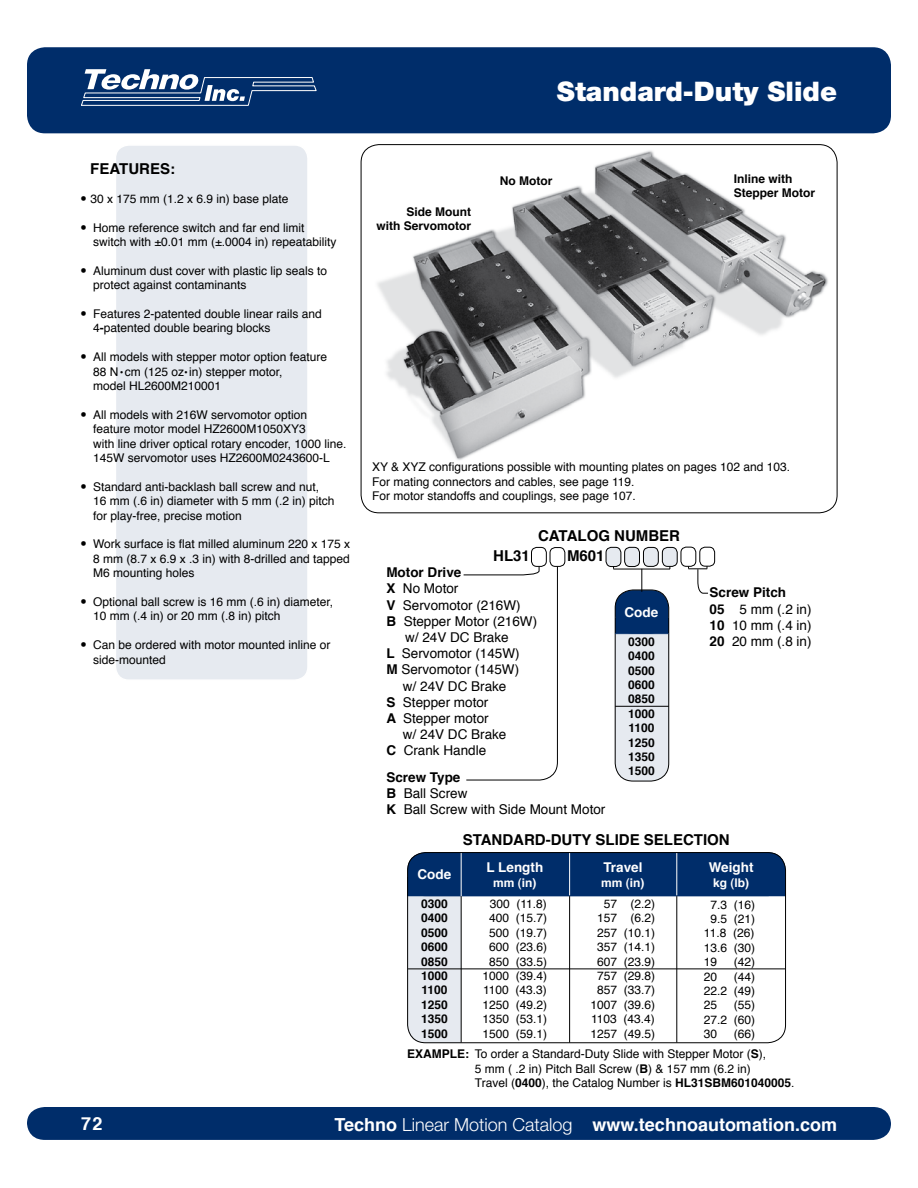
<style>
.page{position:relative;width:918px;height:1188px;background:#fff}
.page>*{position:absolute;margin:0;border:0;box-sizing:border-box;transform-origin:0 0}
.t1{font:900 27px "Helvetica Neue";color:#fff}
.t2{font:700 18px "Helvetica";color:#fff}
.t3{font:700 15px "Helvetica";color:#000}
.t4{font:13.5px/16.2px "Helvetica";color:#000}
.t5{font:700 13.5px "Helvetica";color:#fff}
.t6{font:700 13.5px "Helvetica";color:#000}
.t7{font:12px/14.4px "Helvetica";color:#000}
.t8{font:700 12px/14.4px "Helvetica";color:#000;text-align:justify}
.t9{font:700 12px "Helvetica";color:#fff}
.s1{font-size:21px}
.s2{font-weight:700}
.s3{font-size:10.5px}
.s4{color:#fff}
.s5{font-family:"Helvetica Neue";font-weight:300}
</style>
<div class="page">
<div style="left:27px;top:47px;width:864px;height:86px;background:#002d6a;border-radius:18px"></div>
<svg style="left:81px;top:69px;width:236px;height:37px"></svg>
<div style="left:27px;top:1107px;width:864px;height:33px;background:#002d6a"></div>
<div style="left:772px;top:878px;width:14px;height:18px;background:#002d6a"></div>
<div style="left:408px;top:877px;width:11px;height:19px;background:#002d6a"></div>
<div style="left:408px;top:896px;width:53px;height:27px;background:#e6eaf0"></div>
<div style="left:446px;top:1026px;width:15px;height:17px;background:#e6eaf0"></div>
<div style="left:115px;top:145px;width:193px;height:535px;background:#e6eaf0;border-radius:14px"></div>
<div style="left:115px;top:144px;width:194px;height:537px;border:2px solid #fff;border-radius:14px"></div>
<img style="left:367px;top:145px;width:470px;height:315px">
<div style="left:407px;top:896px;width:54px;height:147px;background:#e6eaf0;border-radius:18px"></div>
<div style="left:407px;top:852px;width:379px;height:44px;background:#002d6a;border-radius:18px"></div>
<hr style="left:408px;top:895px;width:377px;height:1px;background:#002d6a">
<hr style="left:408px;top:969px;width:377px;height:1px;background:#000">
<hr style="left:677px;top:896px;width:1px;height:147px;background:#000">
<hr style="left:677px;top:853px;width:1px;height:42px;background:#fff">
<hr style="left:569px;top:852px;width:1px;height:43px;background:#fff">
<hr style="left:461px;top:896px;width:1px;height:147px;background:#000">
<hr style="left:461px;top:852px;width:1px;height:44px;background:#fff">
<hr style="left:569px;top:896px;width:1px;height:147px;background:#000">
<div style="left:615px;top:619px;width:54px;height:15px;background:#002d6a"></div>
<div style="left:615px;top:634px;width:54px;height:15px;background:#e6eaf0"></div>
<div style="left:615px;top:633px;width:54px;height:148px;background:#e6eaf0;border-radius:18px"></div>
<div style="left:615px;top:590px;width:54px;height:44px;background:#002d6a;border-radius:18px"></div>
<svg style="left:642px;top:570px;width:1px;height:20px"></svg>
<div style="left:615px;top:590px;width:54px;height:191px;border:1px solid #000;border-radius:18px"></div>
<hr style="left:615px;top:706px;width:54px;height:1px;background:#000">
<hr style="left:613px;top:569px;width:57px;height:1px;background:#000">
<svg style="left:463px;top:566px;width:95px;height:214px"></svg>
<hr style="left:615px;top:633px;width:54px;height:1px;background:#002d6a">
<svg style="left:688px;top:566px;width:20px;height:28px"></svg>
<div style="left:625px;top:547px;width:14px;height:20px;background:#e6eaf0;border-radius:5px"></div>
<div style="left:624px;top:547px;width:16px;height:20px;border:1px solid #000;border-radius:5px"></div>
<div style="left:643px;top:547px;width:15px;height:19px;background:#e6eaf0;border-radius:5px"></div>
<div style="left:643px;top:547px;width:16px;height:20px;border:1px solid #000;border-radius:5px"></div>
<div style="left:531px;top:547px;width:16px;height:20px;border:1px solid #000;border-radius:5px"></div>
<div style="left:550px;top:547px;width:15px;height:20px;border:1px solid #000;border-radius:5px"></div>
<div style="left:606px;top:547px;width:15px;height:20px;background:#e6eaf0;border-radius:5px"></div>
<div style="left:606px;top:547px;width:15px;height:20px;border:1px solid #000;border-radius:5px"></div>
<div style="left:662px;top:547px;width:15px;height:19px;background:#e6eaf0;border-radius:5px"></div>
<div style="left:662px;top:547px;width:15px;height:20px;border:1px solid #000;border-radius:5px"></div>
<div style="left:681px;top:547px;width:15px;height:20px;border:1px solid #000;border-radius:5px"></div>
<div style="left:700px;top:547px;width:15px;height:19px;border:1px solid #000;border-radius:5px"></div>
<div style="left:407px;top:852px;width:379px;height:191px;border:1px solid #000;border-radius:18px"></div>
<h1 class="t1" style="left:557px;top:75px;width:282px">Standard-Duty Slide</h1>
<p class="t3" style="left:90px;top:157px;width:86px">FEATURES:</p>
<p class="t7" style="left:80px;top:192px;width:210px"><span class="s1">•</span> 30 x 175 mm (1.2 x 6.9 in) base plate</p>
<p class="t7" style="left:93px;top:221px;width:245px;text-indent:-13px"><span class="s1">•</span> Home reference switch and far end limit switch with ±0.01 mm (±.0004 in) repeatability</p>
<p class="t7" style="left:93px;top:264px;width:235px;text-indent:-13px"><span class="s1">•</span> Aluminum dust cover with plastic lip seals to protect against contaminants</p>
<p class="t7" style="left:93px;top:307px;width:230px;text-indent:-13px"><span class="s1">•</span> Features 2-patented double linear rails and<br>4<span class="s2">-</span>patented double bearing blocks</p>
<p class="t7" style="left:93px;top:350px;width:235px;text-indent:-13px"><span class="s1">•</span> All models with stepper motor option feature<br>88 N<span class="s3">•</span>cm (125 oz<span class="s3">•</span>in) stepper motor,<br>model HL2600M210001</p>
<p class="t7" style="left:93px;top:408px;width:255px;text-indent:-13px"><span class="s1">•</span> All models with 216W servomotor option feature motor model HZ2600M1050XY3<br>with line driver optical rotary encoder, 1000 line.<br>145W servomotor uses HZ2600M0243600-L</p>
<p class="t7" style="left:93px;top:480px;width:243px;text-indent:-13px"><span class="s1">•</span> Standard anti-backlash ball screw and nut,<br>16 mm (.6 in) diameter with 5 mm (.2 in) pitch for play-free, precise motion</p>
<p class="t7" style="left:93px;top:537px;width:259px;text-align:justify;text-indent:-13px"><span class="s1">•</span> Work surface is flat milled aluminum 220 x 175 x 8 mm (8.7 x 6.9 x .3 in) with 8-drilled and tapped M6 mounting holes</p>
<p class="t7" style="left:93px;top:595px;width:241px;text-indent:-13px"><span class="s1">•</span> Optional ball screw is 16 mm (.6 in) diameter,<br>10 mm (.4 in) or 20 mm (.8 in) pitch</p>
<p class="t7" style="left:93px;top:638px;width:239px;text-indent:-13px"><span class="s1">•</span> Can be ordered with motor mounted inline or side-mounted</p>
<p class="t8" style="left:376px;top:205px;width:96px;text-align:right">Side Mount<br>with Servomotor</p>
<p class="t8" style="left:500px;top:174px;width:54px">No Motor</p>
<p class="t8" style="left:734px;top:172px;width:83px">Inline with<br>Stepper Motor</p>
<p class="t7" style="left:372px;top:460px;width:420px">XY &amp; XYZ configurations possible with mounting plates on pages 102 and 103.<br>For mating connectors and cables, see page 119.<br>For motor standoffs and couplings, see page 107.</p>
<p class="t3" style="left:538px;top:524px;width:143px">CATALOG NUMBER</p>
<p class="t3" style="left:493px;top:544px;width:113px">HL31<span class="s4">000 0</span>M601</p>
<p class="t6" style="left:386px;top:562px;width:77px">Motor Drive</p>
<p class="t4" style="left:386px;top:581px;width:74px"><span class="s2">X</span> No Motor</p>
<p class="t4" style="left:386px;top:597px;width:136px"><span class="s2">V</span> Servomotor (216W)</p>
<p class="t4" style="left:386px;top:613px;width:152px"><span class="s2">B</span> Stepper Motor (216W)</p>
<p class="t4" style="left:405px;top:630px;width:105px">w/ 24V DC Brake</p>
<p class="t4" style="left:386px;top:646px;width:135px"><span class="s2">L</span> Servomotor (145W)</p>
<p class="t4" style="left:386px;top:662px;width:134px"><span class="s2">M</span> Servomotor (145W)</p>
<p class="t4" style="left:403px;top:678px;width:105px">w/ 24V DC Brake</p>
<p class="t4" style="left:386px;top:694px;width:104px"><span class="s2">S</span> Stepper motor</p>
<p class="t4" style="left:386px;top:711px;width:104px"><span class="s2">A</span> Stepper motor</p>
<p class="t4" style="left:403px;top:727px;width:105px">w/ 24V DC Brake</p>
<p class="t4" style="left:386px;top:743px;width:101px"><span class="s2">C</span> Crank Handle</p>
<p class="t4" style="left:386px;top:769px;width:221px"><span class="s2">Screw Type<br>B</span> Ball Screw<br><span class="s2">K</span> Ball Screw with Side Mount Motor</p>
<p class="t5" style="left:625px;top:601px;width:35px">Code</p>
<p class="t8" style="left:628px;top:635px;width:28px">0300<br>0400<br>0500<br>0600<br>0850<br>1000<br>1100<br>1250<br>1350<br>1500</p>
<p class="t4" style="left:710px;top:585px;width:104px"><span class="s2">Screw Pitch<br>05</span> 5 mm (.2 in)<br><span class="s2">10</span> 10 mm (.4 in)<br><span class="s2">20</span> 20 mm (.8 in)</p>
<p class="t5" style="left:418px;top:864px;width:35px">Code</p>
<p class="t8" style="left:421px;top:897px;width:28px">0300<br>0400<br>0500<br>0600<br>0850<br>1000<br>1100<br>1250<br>1350<br>1500</p>
<p class="t3" style="left:463px;top:828px;width:268px">STANDARD-DUTY SLIDE SELECTION</p>
<p class="t5" style="left:487px;top:857px;width:58px">L Length</p>
<p class="t9" style="left:493px;top:873px;width:45px">mm (in)</p>
<p class="t7" style="left:483px;top:897px;width:66px;text-align:center">300 (11.8)<br>400 (15.7)<br>500 (19.7)<br>600 (23.6)<br>850 (33.5)<br>1000 (39.4)<br>1100 (43.3)<br>1250 (49.2)<br>1350 (53.1)<br>1500 (59.1)</p>
<p class="t5" style="left:603px;top:856px;width:41px">Travel</p>
<p class="t9" style="left:601px;top:873px;width:45px">mm (in)</p>
<p class="t5" style="left:709px;top:857px;width:46px">Weight</p>
<p class="t9" style="left:713px;top:873px;width:37px">kg (lb)</p>
<p class="t7" style="left:711px;top:897px;width:46px">7.3 (16)</p>
<p class="t7" style="left:711px;top:912px;width:46px">9.5 (21)</p>
<p class="t7" style="left:704px;top:926px;width:52px">11.8 (26)</p>
<p class="t7" style="left:704px;top:941px;width:53px">13.6 (30)</p>
<p class="t7" style="left:704px;top:955px;width:15px">19</p>
<p class="t7" style="left:734px;top:955px;width:23px">(42)</p>
<p class="t7" style="left:704px;top:969px;width:15px">20</p>
<p class="t7" style="left:591px;top:897px;width:66px;text-align:justify"><span class="s4">00</span>57 (2.2)<br><span class="s4">0</span>157 (6.2)<br><span class="s4">0</span>257 (10.1)<br><span class="s4">0</span>357 (14.1)<br><span class="s4">0</span>607 (23.9)<br><span class="s4">0</span>757 (29.8)<br><span class="s4">0</span>857 (33.7)<br>1007 (39.6)<br>1103 (43.4)<br>1257 (49.5)</p>
<p class="t7" style="left:704px;top:969px;width:53px;text-align:justify;text-indent:30px">(44)<br>22.2 (49)<br>25</p>
<p class="t7" style="left:704px;top:998px;width:53px;text-align:justify;text-indent:30px">(55)<br>27.2 (60)<br>30</p>
<p class="t7" style="left:734px;top:1027px;width:23px">(66)</p>
<p class="t7" style="left:475px;top:1047px;width:321px;text-indent:-68px"><span class="s2">EXAMPLE:</span> To order a Standard-Duty Slide with Stepper Motor (<span class="s2">S</span>),<br>5 mm ( .2 in) Pitch Ball Screw (<span class="s2">B</span>) &amp; 157 mm (6.2 in)<br>Travel (<span class="s2">0400</span>), the Catalog Number is <span class="s2">HL31SBM601040005</span>.</p>
<h2 class="t2" style="left:81px;top:1109px;width:23px">72</h2>
<h2 class="t2" style="left:335px;top:1110px;width:504px">Techno <span class="s5">Linear Motion Catalog</span> www.technoautomation.com</h2>
</div>
